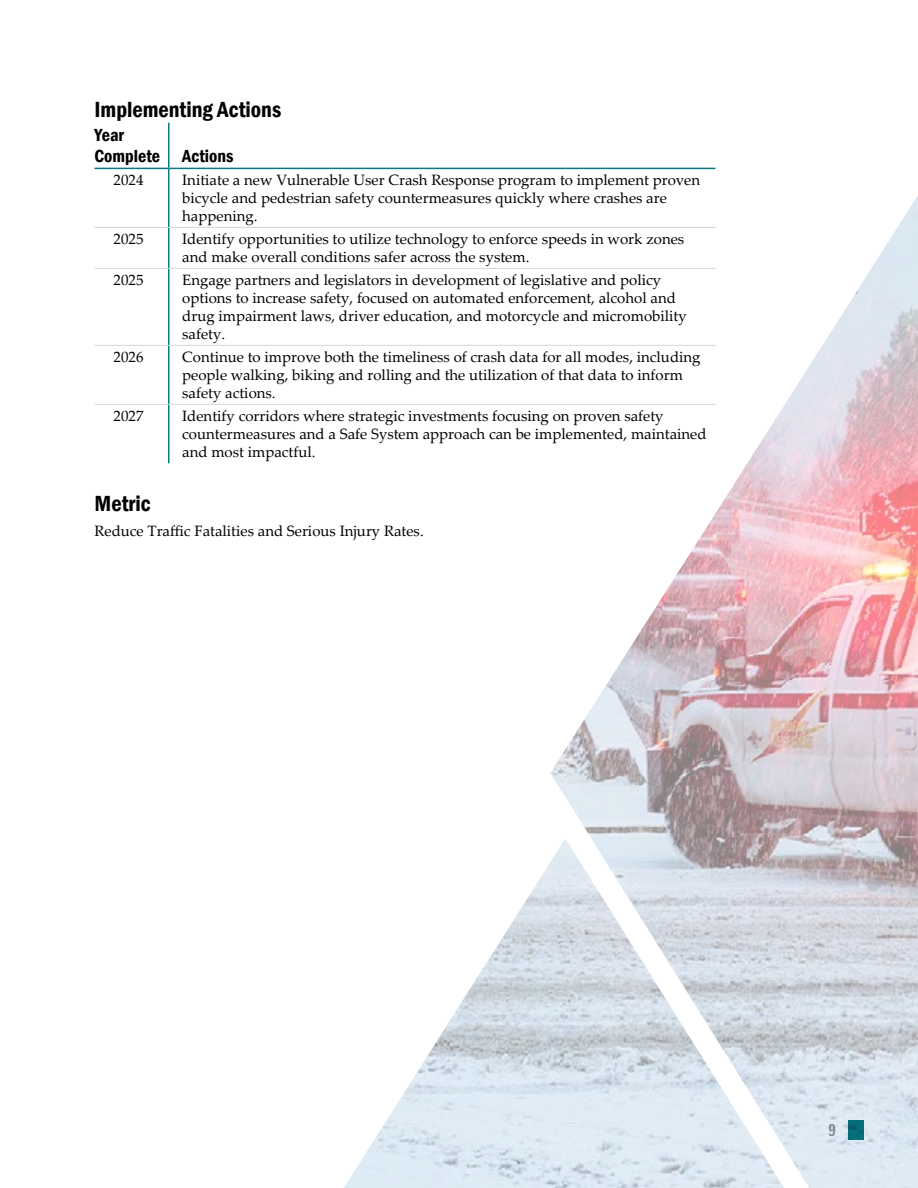
<style>
.page{position:relative;width:918px;height:1188px;background:#fff}
.page>*{position:absolute;margin:0;border:0;box-sizing:border-box;transform-origin:0 0}
.t1{font:600 condensed 22.5px "Franklin Gothic";color:#000}
.t2{font:600 condensed 18px/21px "Franklin Gothic";color:#000}
.t3{font:18px "Acumin Variable Concept";color:#939598}
.t4{font:15px/18px "Palatino Linotype";color:#000}
</style>
<div class="page">
<img style="left:344px;top:196px;width:574px;height:992px">
<svg style="left:848px;top:1120px;width:16px;height:20px"></svg>
<hr style="left:168px;top:123px;width:2px;height:45px;background:#097881">
<hr style="left:168px;top:169px;width:2px;height:58px;background:#097881">
<hr style="left:168px;top:228px;width:2px;height:40px;background:#097881">
<hr style="left:168px;top:269px;width:2px;height:76px;background:#097881">
<hr style="left:168px;top:346px;width:2px;height:58px;background:#097881">
<hr style="left:168px;top:405px;width:2px;height:58px;background:#097881">
<hr style="left:94px;top:168px;width:75px;height:1px;background:#097881">
<hr style="left:169px;top:168px;width:547px;height:1px;background:#097881">
<hr style="left:94px;top:227px;width:75px;height:1px;background:#d6d5d6">
<hr style="left:169px;top:227px;width:547px;height:1px;background:#d6d5d6">
<hr style="left:94px;top:268px;width:75px;height:1px;background:#d6d5d6">
<hr style="left:169px;top:268px;width:547px;height:1px;background:#d6d5d6">
<hr style="left:94px;top:345px;width:75px;height:1px;background:#d6d5d6">
<hr style="left:169px;top:345px;width:547px;height:1px;background:#d6d5d6">
<hr style="left:94px;top:404px;width:75px;height:1px;background:#d6d5d6">
<hr style="left:169px;top:404px;width:547px;height:1px;background:#d6d5d6">
<h1 class="t1" style="left:94px;top:94px;width:188px">Implementing Actions</h1>
<p class="t2" style="left:94px;top:125px;width:140px">Year<br>Complete Actions</p>
<p class="t4" style="left:114px;top:171px;width:31px">2024</p>
<p class="t4" style="left:182px;top:171px;width:519px">Initiate a new Vulnerable User Crash Response program to implement proven bicycle and pedestrian safety countermeasures quickly where crashes are happening.</p>
<p class="t4" style="left:114px;top:230px;width:31px">2025</p>
<p class="t4" style="left:182px;top:230px;width:504px">Identify opportunities to utilize technology to enforce speeds in work zones and make overall conditions safer across the system.</p>
<p class="t4" style="left:114px;top:271px;width:31px">2025</p>
<p class="t4" style="left:182px;top:271px;width:506px">Engage partners and legislators in development of legislative and policy options to increase safety, focused on automated enforcement, alcohol and drug impairment laws, driver education, and motorcycle and micromobility safety.</p>
<p class="t4" style="left:114px;top:348px;width:31px">2026</p>
<p class="t4" style="left:182px;top:348px;width:520px">Continue to improve both the timeliness of crash data for all modes, including people walking, biking and rolling and the utilization of that data to inform safety actions.</p>
<p class="t4" style="left:114px;top:407px;width:31px">2027</p>
<p class="t4" style="left:182px;top:407px;width:526px">Identify corridors where strategic investments focusing on proven safety countermeasures and a Safe System approach can be implemented, maintained and most impactful.</p>
<h1 class="t1" style="left:94px;top:489px;width:58px">Metric</h1>
<p class="t4" style="left:94px;top:521px;width:331px">Reduce Traffic Fatalities and Serious Injury Rates.</p>
<p class="t3" style="left:829px;top:1117px;width:9px">9</p>
</div>
